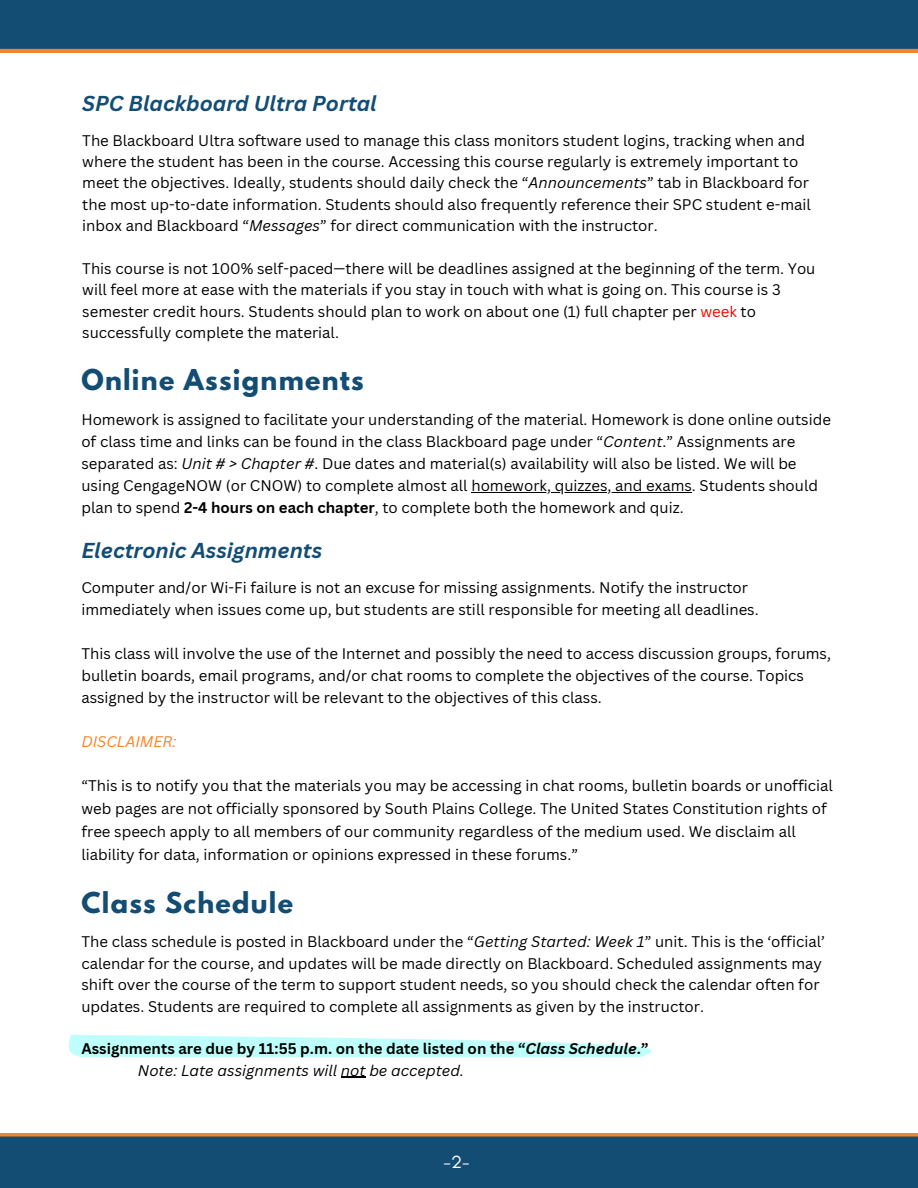
<style>
.page{position:relative;width:918px;height:1188px;background:#fff}
.page>*{position:absolute;margin:0;border:0;box-sizing:border-box;transform-origin:0 0}
.t1{font:700 25.5px "League Spartan";letter-spacing:.05em;color:#144d74}
.t2{font:italic 700 21px "Canva Sans";color:#144d74}
.t3{font:18px "Glacial Indifference";color:#fff}
.t4{font:15px/21.3px "Canva Sans";color:#000}
.t5{font:700 15px "Canva Sans";color:#000}
.t6{font:italic 15px "Canva Sans";color:#000}
.t7{font:italic 15px "Canva Sans";color:#f48429}
.s1{font-style:italic}
.s2{color:#e90802}
.s3{font-weight:700}
</style>
<div class="page">
<svg style="left:0;top:1133px;width:918px;height:55px;background:#22506f"></svg>
<svg style="left:0;top:0;width:918px;height:52px;background:#21506f"></svg>
<svg style="left:69px;top:1035px;width:583px;height:22px;fill:#befffb"></svg>
<hr style="left:471px;top:492px;width:221px;height:1px;background:#000">
<svg style="left:341px;top:1077px;width:25px;height:1px"></svg>
<p class="t2" style="left:82px;top:88px;width:296px">SPC Blackboard Ultra Portal</p>
<p class="t4" style="left:82px;top:129px;width:730px">The Blackboard Ultra software used to manage this class monitors student logins, tracking when and where the student has been in the course. Accessing this course regularly is extremely important to meet the objectives. Ideally, students should daily check the “<span class="s1">Announcements</span>” tab in Blackboard for the most up-to-date information. Students should also frequently reference their SPC student e-mail inbox and Blackboard “<span class="s1">Messages</span>” for direct communication with the instructor.</p>
<p class="t4" style="left:82px;top:257px;width:735px">This course is not 100% self-paced—there will be deadlines assigned at the beginning of the term. You will feel more at ease with the materials if you stay in touch with what is going on. This course is 3 semester credit hours. Students should plan to work on about one (1) full chapter per <span class="s2">week</span> to successfully complete the material.</p>
<p class="t1" style="left:81px;top:367px;width:284px">Online Assignments</p>
<p class="t4" style="left:81px;top:408px;width:751px;line-height:22px">Homework is assigned to facilitate your understanding of the material. Homework is done online outside of class time and links can be found in the class Blackboard page under “<span class="s1">Content</span>.” Assignments are separated as: <span class="s1">Unit # &gt; Chapter #</span>. Due dates and material(s) availability will also be listed. We will be using CengageNOW (or CNOW) to complete almost all homework, quizzes, and exams. Students should</p>
<p class="t4" style="left:81px;top:497px;width:604px">plan to spend <span class="s3">2-4 hours on each chapter</span>, to complete both the homework and quiz.</p>
<p class="t2" style="left:81px;top:536px;width:242px">Electronic Assignments</p>
<p class="t4" style="left:81px;top:576px;width:679px;line-height:22px">Computer and/or Wi-Fi failure is not an excuse for missing assignments. Notify the instructor immediately when issues come up, but students are still responsible for meeting all deadlines.</p>
<p class="t4" style="left:81px;top:642px;width:751px;line-height:22px">This class will involve the use of the Internet and possibly the need to access discussion groups, forums, bulletin boards, email programs, and/or chat rooms to complete the objectives of the course. Topics assigned by the instructor will be relevant to the objectives of this class.</p>
<p class="t7" style="left:81px;top:731px;width:96px">DISCLAIMER:</p>
<p class="t4" style="left:81px;top:775px;width:753px">“This is to notify you that the materials you may be accessing in chat rooms, bulletin boards or unofficial</p>
<p class="t4" style="left:81px;top:797px;width:747px;line-height:23px">web pages are not officially sponsored by South Plains College. The United States Constitution rights of free speech apply to all members of our community regardless of the medium used. We disclaim all liability for data, information or opinions expressed in these forums.”</p>
<h2 class="t1" style="left:81px;top:890px;width:213px">Class Schedule</h2>
<p class="t4" style="left:81px;top:931px;width:745px">The class schedule is posted in Blackboard under the “<span class="s1">Getting Started: Week 1</span>” unit. This is the ‘official’ calendar for the course, and updates will be made directly on Blackboard. Scheduled assignments may shift over the course of the term to support student needs, so you should check the calendar often for updates. Students are required to complete all assignments as given by the instructor.</p>
<p class="t5" style="left:81px;top:1038px;width:569px">Assignments are due by 11:55 p.m. on the date listed on the “<span class="s1">Class Schedule</span>.”</p>
<p class="t6" style="left:138px;top:1060px;width:328px">Note: Late assignments will not be accepted.</p>
<p class="t3" style="left:444px;top:1151px;width:27px">-2-</p>
</div>
